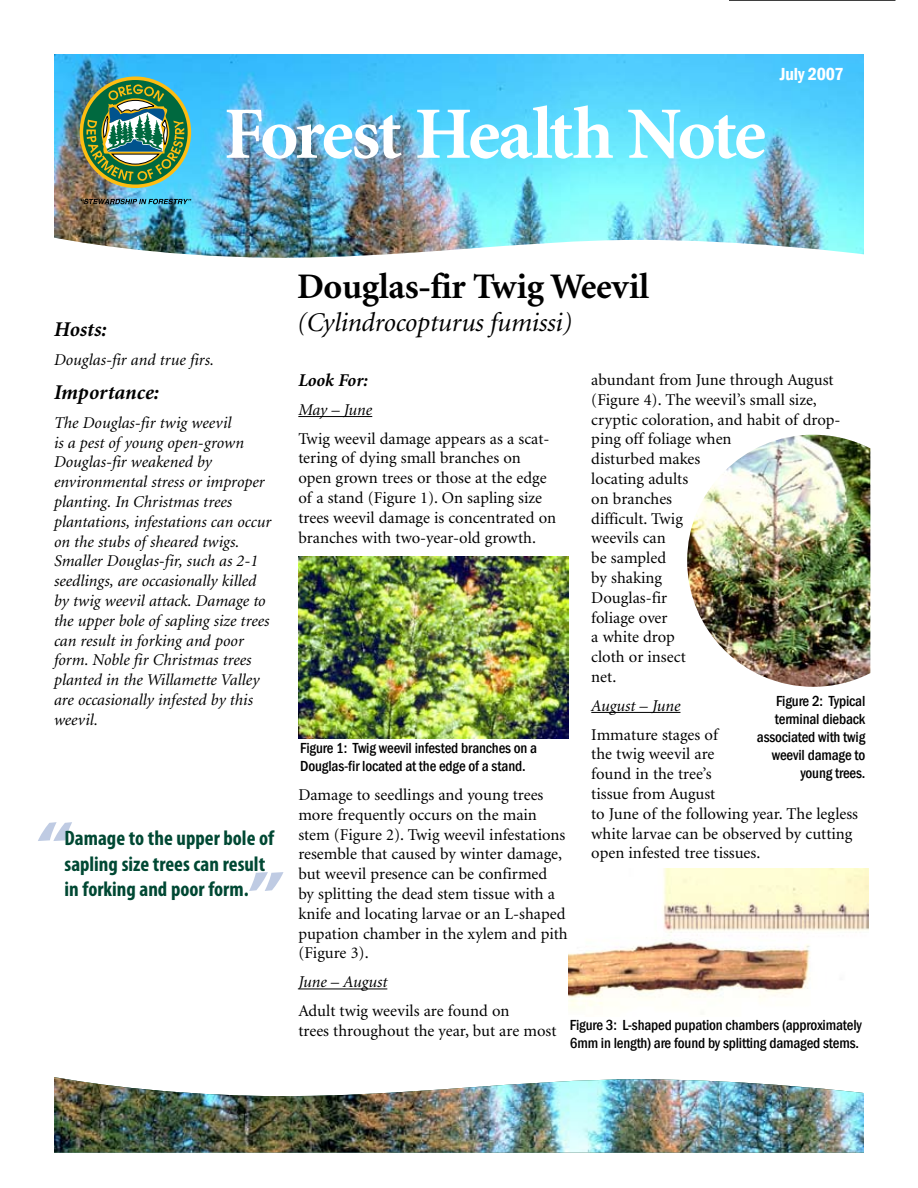
<style>
.page{position:relative;width:918px;height:1188px;background:#fff}
.page>*{position:absolute;margin:0;border:0;box-sizing:border-box;transform-origin:0 0}
.t1{font:700 73.95px "Minion";letter-spacing:-.045em;color:#fff}
.t2{font:700 36px "Minion";letter-spacing:-.01em;color:#000}
.t3{font:italic 27px "Minion";letter-spacing:-.01em;color:#000}
.t4{font:700 condensed 21px/25.2px "Myriad Pro";color:#004833}
.t5{font:italic 700 21px "Minion";color:#000}
.t6{font:italic 700 18px "Minion";letter-spacing:-.005em;color:#000}
.t7{font:600 condensed 18px "Franklin Gothic";letter-spacing:-.01em;color:#fff}
.t8{font:16.5px/19.8px "Minion";color:#000}
.t9{font:italic 16.5px/19.8px "Minion";color:#000}
.t10{font:500 condensed 15px/18px "Franklin Gothic";letter-spacing:-.01em;color:#000}
</style>
<div class="page">
<img style="left:54px;top:54px;width:810px;height:204px">
<img style="left:54px;top:1077px;width:810px;height:76px">
<hr style="left:729px;top:0;width:167px;height:1px;background:#000">
<svg style="left:81px;top:199px;width:110px;height:5px"></svg>
<svg style="left:80px;top:76px;width:111px;height:112px"></svg>
<svg style="left:83px;top:80px;width:105px;height:105px"></svg>
<svg style="left:86px;top:84px;width:98px;height:97px;background:#5e8d5b"></svg>
<hr style="left:298px;top:416px;width:74px;height:1px;background:#000">
<hr style="left:298px;top:989px;width:89px;height:1px;background:#000">
<hr style="left:591px;top:712px;width:89px;height:1px;background:#000">
<svg style="left:249px;top:872px;width:35px;height:19px"></svg>
<svg style="left:38px;top:822px;width:34px;height:19px"></svg>
<img style="left:687px;top:435px;width:183px;height:252px">
<img style="left:298px;top:556px;width:270px;height:183px">
<img style="left:568px;top:868px;width:300px;height:146px">
<h1 class="t1" style="left:224px;top:96px;width:543px">Forest Health Note</h1>
<p class="t7" style="left:780px;top:62px;width:65px">July 2007</p>
<p class="t5" style="left:54px;top:319px;width:54px">Hosts:</p>
<p class="t9" style="left:54px;top:350px;width:162px">Douglas-fir and true firs.</p>
<p class="t5" style="left:54px;top:382px;width:107px">Importance:</p>
<p class="t9" style="left:54px;top:413px;width:219px">The Douglas-fir twig weevil<br>is a pest of young open-grown<br>Douglas-fir weakened by environmental stress or improper planting. In Christmas trees plantations, infestations can occur on the stubs of sheared twigs.<br>Smaller Douglas-fir, such as 2-1 seedlings, are occasionally killed by twig weevil attack. Damage to the upper bole of sapling size trees can result in forking and poor form. Noble fir Christmas trees planted in the Willamette Valley are occasionally infested by this weevil.</p>
<p class="t4" style="left:65px;top:825px;width:211px">Damage to the upper bole of sapling size trees can result in forking and poor form.</p>
<h2 class="t2" style="left:297px;top:268px;width:354px">Douglas-fir Twig Weevil</h2>
<h3 class="t3" style="left:297px;top:309px;width:277px">(Cylindrocopturus fumissi)</h3>
<p class="t6" style="left:298px;top:371px;width:71px">Look For:</p>
<p class="t9" style="left:298px;top:400px;width:75px">May – June</p>
<p class="t8" style="left:298px;top:429px;width:259px">Twig weevil damage appears as a scat&shy;tering of dying small branches on open grown trees or those at the edge of a stand (Figure 1). On sapling size trees weevil damage is concentrated on branches with two-year-old growth.</p>
<p class="t8" style="left:591px;top:370px;width:251px">abundant from June through August (Figure 4). The weevil’s small size, cryptic coloration, and habit of drop&shy;ping off foliage when<br>disturbed makes<br>locating adults<br>on branches<br>difficult. Twig<br>weevils can<br>be sampled<br>by shaking<br>Douglas-fir<br>foliage over<br>a white drop<br>cloth or insect<br>net.</p>
<p class="t9" style="left:591px;top:696px;width:91px">August – June</p>
<p class="t8" style="left:591px;top:725px;width:268px">Immature stages of<br>the twig weevil are<br>found in the tree’s<br>tissue from August<br>to June of the following year. The legless white larvae can be observed by cutting open infested tree tissues.</p>
<p class="t10" style="left:757px;top:692px;width:110px;text-align:right">Figure 2: Typical terminal dieback associated with twig weevil damage to young trees.</p>
<p class="t10" style="left:300px;top:738px;width:238px">Figure 1: Twig weevil infested branches on a<br>Douglas-fir located at the edge of a stand.</p>
<p class="t8" style="left:298px;top:786px;width:271px">Damage to seedlings and young trees more frequently occurs on the main stem (Figure 2). Twig weevil infestations resemble that caused by winter damage, but weevil presence can be confirmed<br>by splitting the dead stem tissue with a knife and locating larvae or an L-shaped pupation chamber in the xylem and pith (Figure 3).</p>
<p class="t9" style="left:298px;top:973px;width:90px">June – August</p>
<p class="t8" style="left:298px;top:1002px;width:260px">Adult twig weevils are found on<br>trees throughout the year, but are most</p>
<p class="t10" style="left:570px;top:1016px;width:294px">Figure 3: L-shaped pupation chambers (approximately<br>6mm in length) are found by splitting damaged stems.</p>
</div>
